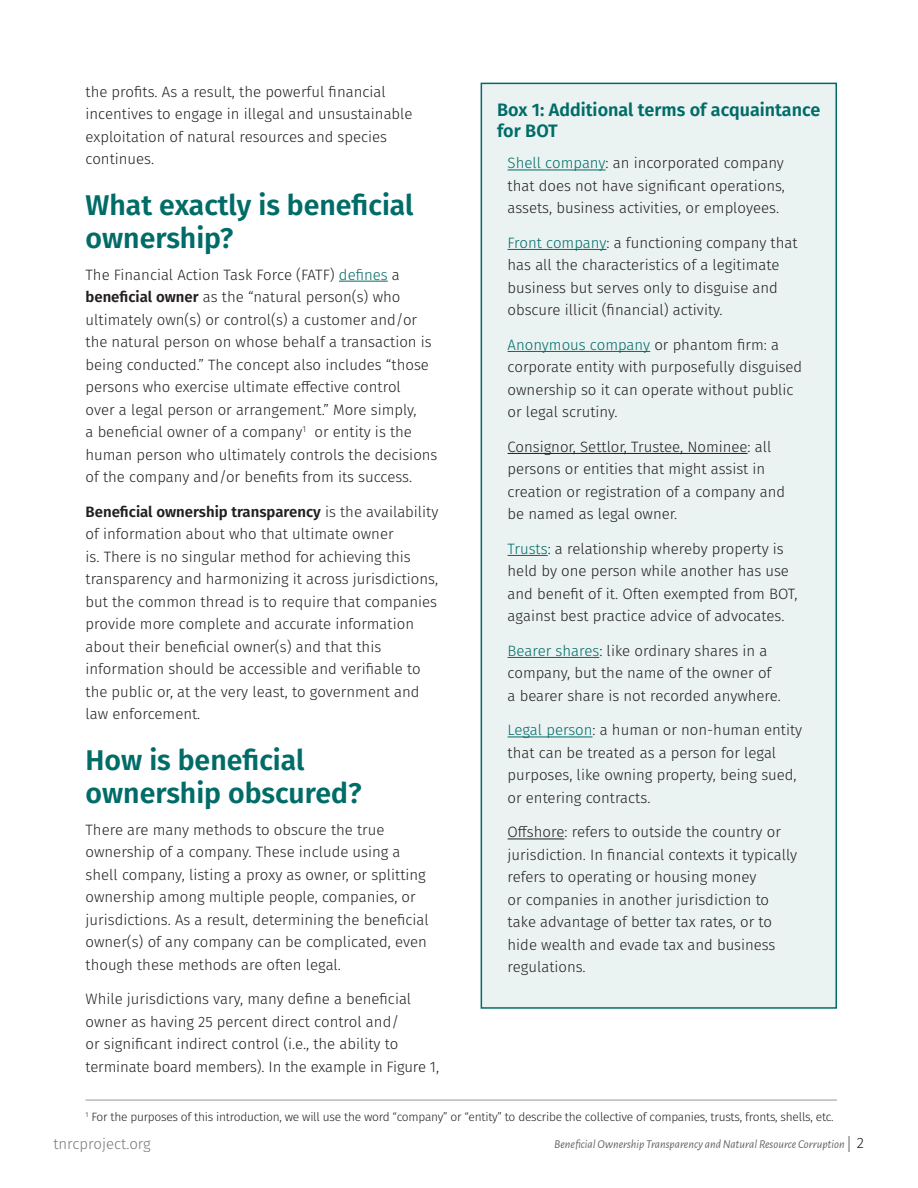
<style>
.page{position:relative;width:918px;height:1188px;background:#fff}
.page>*{position:absolute;margin:0;border:0;box-sizing:border-box;transform-origin:0 0}
.t1{font:600 28.5px/33px "Fira Sans";color:#006c68}
.t2{font:600 18px/21px "Fira Sans";color:#006c68}
.t3{font:300 15px/22.5px "Fira Sans";color:#231f20}
.t4{font:300 12px "Fira Sans";letter-spacing:-.02em;color:#231f20}
.t5{font:italic 12px "Alegreya Sans";color:#646464}
.s1{color:#006c68}
.s2{font-weight:600}
.s3{font-style:normal;font-size:15px}
.s4{font-family:"Fira Sans";font-weight:300;font-style:normal;font-size:15px;color:#231f20}
</style>
<div class="page">
<hr style="left:339px;top:281px;width:49px;height:1px;background:#006c68">
<div style="left:481px;top:83px;width:355px;height:925px;background:#eaf2f2"></div>
<hr style="left:508px;top:170px;width:98px;height:1px;background:#006c68">
<hr style="left:508px;top:249px;width:99px;height:1px;background:#006c68">
<hr style="left:508px;top:351px;width:142px;height:1px;background:#006c68">
<hr style="left:508px;top:453px;width:240px;height:1px;background:#231f20">
<hr style="left:508px;top:555px;width:40px;height:1px;background:#006c68">
<hr style="left:508px;top:657px;width:91px;height:1px;background:#006c68">
<hr style="left:508px;top:737px;width:85px;height:1px;background:#006c68">
<hr style="left:508px;top:839px;width:56px;height:1px;background:#231f20">
<div style="left:481px;top:83px;width:356px;height:926px;border:2px solid #006c68"></div>
<hr style="left:86px;top:1100px;width:751px;height:1px;background:#949698">
<p class="t3" style="left:86px;top:80px;width:328px">the profits. As a result, the powerful financial incentives to engage in illegal and unsustainable exploitation of natural resources and species continues.</p>
<h1 class="t1" style="left:86px;top:187px;width:330px">What exactly is beneficial ownership?</h1>
<p class="t3" style="left:86px;top:263px;width:353px">The Financial Action Task Force (FATF) <span class="s1">defines</span> a <span class="s2">beneficial owner</span> as the “natural person(s) who ultimately own(s) or control(s) a customer and/or the natural person on whose behalf a transaction is being conducted.” The concept also includes “those persons who exercise ultimate effective control<br>over a legal person or arrangement.” More simply,<br>a beneficial owner of a company<sup>1</sup> or entity is the human person who ultimately controls the decisions of the company and/or benefits from its success.</p>
<p class="t3" style="left:86px;top:500px;width:354px"><span class="s2">Beneficial ownership transparency</span> is the availability of information about who that ultimate owner<br>is. There is no singular method for achieving this transparency and harmonizing it across jurisdictions, but the common thread is to require that companies provide more complete and accurate information about their beneficial owner(s) and that this information should be accessible and verifiable to the public or, at the very least, to government and law enforcement.</p>
<h1 class="t1" style="left:86px;top:742px;width:278px">How is beneficial ownership obscured?</h1>
<p class="t3" style="left:86px;top:818px;width:345px">There are many methods to obscure the true ownership of a company. These include using a shell company, listing a proxy as owner, or splitting ownership among multiple people, companies, or jurisdictions. As a result, determining the beneficial owner(s) of any company can be complicated, even though these methods are often legal.</p>
<p class="t3" style="left:86px;top:988px;width:355px">While jurisdictions vary, many define a beneficial owner as having 25 percent direct control and/<br>or significant indirect control (i.e., the ability to terminate board members). In the example in Figure 1,</p>
<p class="t2" style="left:497px;top:98px;width:325px">Box 1: Additional terms of acquaintance for BOT</p>
<p class="t3" style="left:508px;top:152px;width:279px;text-align:justify"><span class="s1">Shell company</span>: an incorporated company that does not have significant operations, assets, business activities, or employees.</p>
<p class="t3" style="left:508px;top:231px;width:291px"><span class="s1">Front company</span>: a functioning company that has all the characteristics of a legitimate business but serves only to disguise and obscure illicit (financial) activity.</p>
<p class="t3" style="left:508px;top:333px;width:296px"><span class="s1">Anonymous company</span> or phantom firm: a corporate entity with purposefully disguised ownership so it can operate without public or legal scrutiny.</p>
<p class="t3" style="left:508px;top:435px;width:279px">Consignor, Settlor, Trustee, Nominee: all persons or entities that might assist in creation or registration of a company and be named as legal owner.</p>
<p class="t3" style="left:508px;top:537px;width:291px"><span class="s1">Trusts</span>: a relationship whereby property is held by one person while another has use and benefit of it. Often exempted from BOT, against best practice advice of advocates.</p>
<p class="t3" style="left:508px;top:639px;width:275px"><span class="s1">Bearer shares</span>: like ordinary shares in a company, but the name of the owner of a bearer share is not recorded anywhere.</p>
<p class="t3" style="left:508px;top:719px;width:296px"><span class="s1">Legal person</span>: a human or non-human entity that can be treated as a person for legal purposes, like owning property, being sued, or entering contracts.</p>
<p class="t3" style="left:508px;top:821px;width:291px">Offshore: refers to outside the country or jurisdiction. In financial contexts it typically refers to operating or housing money<br>or companies in another jurisdiction to take advantage of better tax rates, or to hide wealth and evade tax and business regulations.</p>
<p class="t4" style="left:86px;top:1108px;width:750px"><sup>1</sup> For the purposes of this introduction, we will use the word “company” or “entity” to describe the collective of companies, trusts, fronts, shells, etc.</p>
<p class="t3" style="left:53px;top:1132px;width:99px">tnrcproject.org</p>
<p class="t5" style="left:554px;top:1136px;width:311px">Beneficial Ownership Transparency and Natural Resource Corruption <span class="s3">|</span> <span class="s4">2</span></p>
</div>
